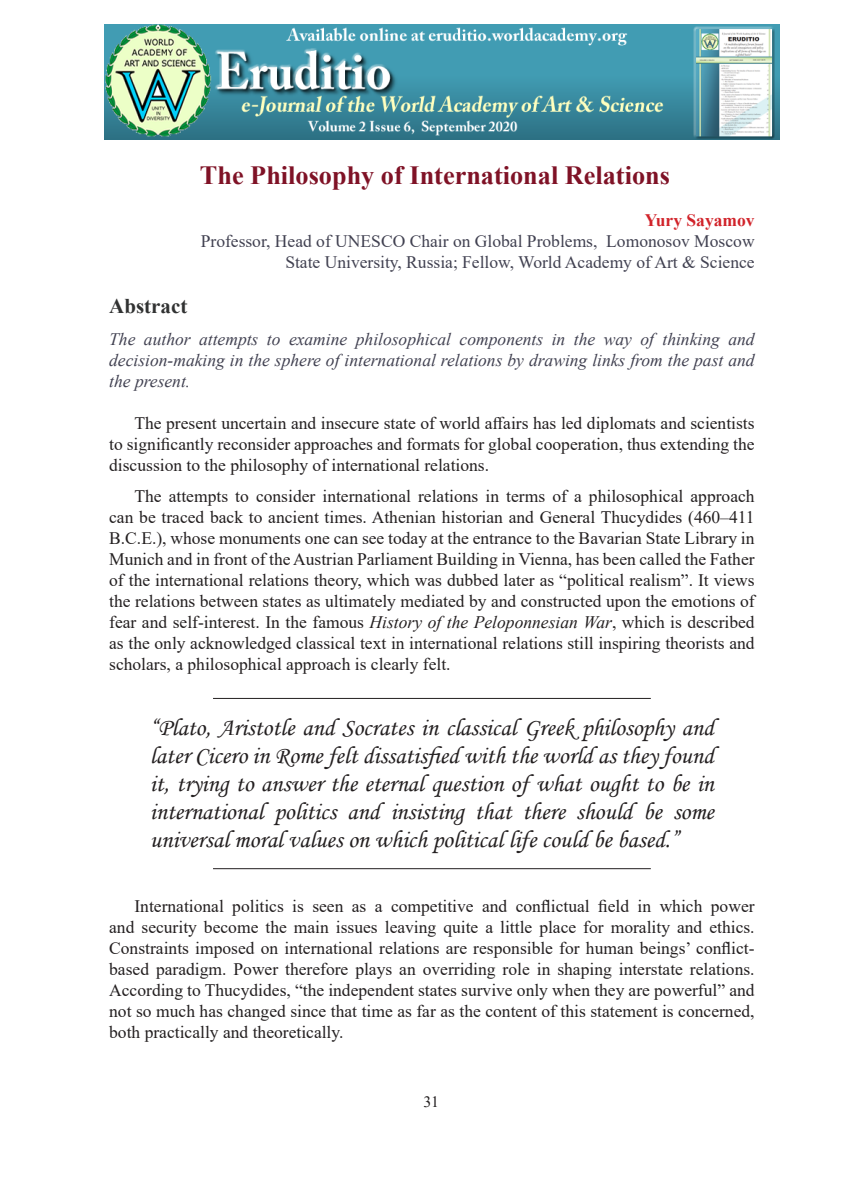
<style>
.page{position:relative;width:844px;height:1191px;background:#fff}
.page>*{position:absolute;margin:0;border:0;box-sizing:border-box;transform-origin:0 0}
.t1{font:700 26.25px "Times New Roman";color:#7f1226}
.t2{font:24.5px/28px "Monotype Corsiva";color:#231f20;text-align:justify}
.t3{font:700 21px "Times New Roman";color:#313232}
.t4{font:17.5px/21px "Times New Roman";color:#231f20;text-align:justify}
.t5{font:italic 17.5px/21px "Times New Roman";color:#414151;text-align:justify}
.t6{font:17.5px/21px "Times New Roman";color:#414151;text-align:right}
.t7{font:700 17.5px "Times New Roman";color:#d1232a}
.t8{font:15.75px "Times New Roman";color:#231f20}
.s1{font-style:italic}
</style>
<div class="page">
<hr style="left:213px;top:698px;width:437px;height:1px;background:#231f20">
<hr style="left:213px;top:868px;width:437px;height:1px;background:#231f20">
<img style="left:104px;top:24px;width:675px;height:116px">
<h1 class="t1" style="left:200px;top:156px;width:471px">The Philosophy of International Relations</h1>
<p class="t7" style="left:644px;top:207px;width:111px">Yury Sayamov</p>
<p class="t6" style="left:201px;top:230px;width:555px">Professor, Head of UNESCO Chair on Global Problems, Lomonosov Moscow<br>State University, Russia; Fellow, World Academy of Art &amp; Science</p>
<p class="t3" style="left:109px;top:291px;width:80px">Abstract</p>
<p class="t5" style="left:109px;top:328px;width:646px">The author attempts to examine philosophical components in the way of thinking and decision-making in the sphere of international relations by drawing links from the past and the present.</p>
<p class="t4" style="left:109px;top:412px;width:646px;text-indent:25px">The present uncertain and insecure state of world affairs has led diplomats and scientists to significantly reconsider approaches and formats for global cooperation, thus extending the discussion to the philosophy of international relations.</p>
<p class="t4" style="left:109px;top:485px;width:646px;text-indent:25px">The attempts to consider international relations in terms of a philosophical approach can be traced back to ancient times. Athenian historian and General Thucydides (460–411<br>B.C.E.), whose monuments one can see today at the entrance to the Bavarian State Library in Munich and in front of the Austrian Parliament Building in Vienna, has been called the Father of the international relations theory, which was dubbed later as “political realism”. It views the relations between states as ultimately mediated by and constructed upon the emotions of fear and self-interest. In the famous <span class="s1">History of the Peloponnesian War</span>, which is described as the only acknowledged classical text in international relations still inspiring theorists and scholars, a philosophical approach is clearly felt.</p>
<p class="t2" style="left:150px;top:714px;width:565px">“Plato, Aristotle and Socrates in classical Greek philosophy and later Cicero in Rome felt dissatisfied with the world as they found it, trying to answer the eternal question of what ought to be in international politics and insisting that there should be some universal moral values on which political life could be based.”</p>
<p class="t4" style="left:109px;top:895px;width:646px;text-indent:25px">International politics is seen as a competitive and conflictual field in which power and security become the main issues leaving quite a little place for morality and ethics.<br>Constraints imposed on international relations are responsible for human beings’ conflict&shy;based paradigm. Power therefore plays an overriding role in shaping interstate relations.<br>According to Thucydides, “the independent states survive only when they are powerful” and not so much has changed since that time as far as the content of this statement is concerned, both practically and theoretically.</p>
<p class="t8" style="left:423px;top:1090px;width:17px">31</p>
</div>
